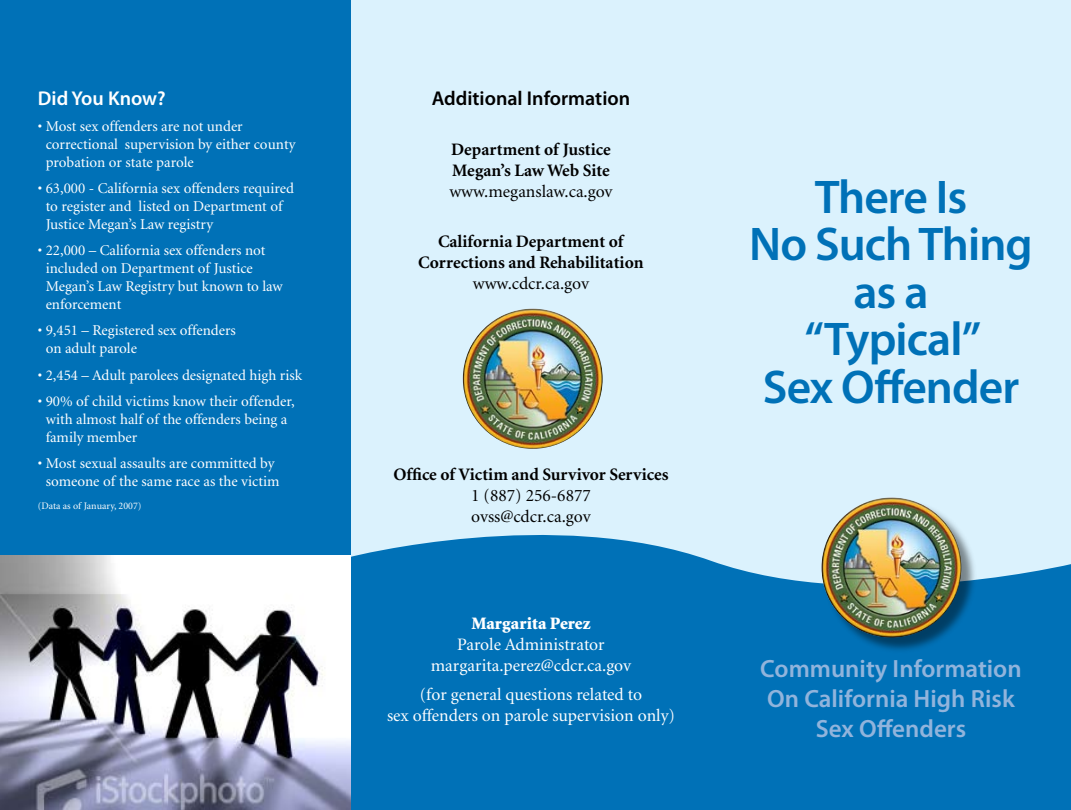
<style>
.page{position:relative;width:1071px;height:810px;background:#fff}
.page>*{position:absolute;margin:0;border:0;box-sizing:border-box;transform-origin:0 0}
.t1{font:600 47.5px/47.5px "Myriad Pro";letter-spacing:-.02em;color:#0071b7;text-align:center}
.t2{font:600 25px/30px "Myriad Pro";color:#91b4dc;text-align:center}
.t3{font:600 20px "Myriad Pro";color:#000}
.t4{font:600 20px "Myriad Pro";color:#fff}
.t5{font:700 17.5px/21px "Minion";color:#000}
.t6{font:17.5px/21px "Minion";color:#fff;text-align:center}
.t7{font:17.5px/21px "Minion";color:#000}
.t8{font:900 17.5px "Minion";color:#fff}
.t9{font:15px/18px "Minion";color:#fff}
.t10{font:10px "Minion";color:#fff}
</style>
<div class="page">
<div style="left:351px;top:0;width:720px;height:810px;background:#dbf2fd"></div>
<div style="left:351px;top:535px;width:720px;height:275px;background:#0071b7"></div>
<div style="left:0;top:0;width:351px;height:810px;background:#0071b7"></div>
<div style="left:823px;top:499px;width:155px;height:154px;background:#000;opacity:.45"></div>
<img style="left:822px;top:497px;width:139px;height:141px;border-radius:50%">
<img style="left:0;top:555px;width:351px;height:255px">
<img style="left:463px;top:309px;width:140px;height:140px;border-radius:50%">
<h3 class="t4" style="left:38px;top:86px;width:130px">Did You Know?</h3>
<p class="t9" style="left:46px;top:118px;width:251px;text-indent:-8px">• Most sex offenders are not under correctional supervision by either county probation or state parole</p>
<p class="t9" style="left:46px;top:180px;width:250px;text-indent:-8px">• 63,000 - California sex offenders required to register and listed on Department of<br>Justice Megan’s Law registry</p>
<p class="t9" style="left:46px;top:242px;width:238px;text-indent:-8px">• 22,000 – California sex offenders not included on Department of Justice<br>Megan’s Law Registry but known to law enforcement</p>
<p class="t9" style="left:46px;top:322px;width:192px;text-indent:-8px">• 9,451 – Registered sex offenders on adult parole</p>
<p class="t9" style="left:38px;top:366px;width:266px">• 2,454 – Adult parolees designated high risk</p>
<p class="t9" style="left:46px;top:392px;width:250px;text-indent:-8px">• 90% of child victims know their offender, with almost half of the offenders being a family member</p>
<p class="t9" style="left:38px;top:454px;width:243px;text-align:center">• Most sexual assaults are committed by someone of the same race as the victim</p>
<p class="t10" style="left:38px;top:501px;width:105px">(Data as of January, 2007)</p>
<h3 class="t3" style="left:432px;top:86px;width:200px">Additional Information</h3>
<p class="t5" style="left:451px;top:140px;width:161px">Department of Justice<br>Megan’s Law Web Site</p>
<p class="t7" style="left:449px;top:182px;width:165px">www.meganslaw.ca.gov</p>
<p class="t5" style="left:418px;top:232px;width:227px;text-align:center">California Department of<br>Corrections and Rehabilitation</p>
<p class="t7" style="left:473px;top:274px;width:118px">www.cdcr.ca.gov</p>
<p class="t5" style="left:393px;top:464px;width:277px">Office of Victim and Survivor Services</p>
<p class="t7" style="left:471px;top:485px;width:121px">1 (887) 256-6877 ovss@cdcr.ca.gov</p>
<p class="t8" style="left:471px;top:615px;width:121px">Margarita Perez</p>
<p class="t6" style="left:431px;top:635px;width:202px">Parole Administrator margarita.perez@cdcr.ca.gov</p>
<p class="t6" style="left:387px;top:685px;width:289px">(for general questions related to<br>sex offenders on parole supervision only)</p>
<h1 class="t1" style="left:749px;top:172px;width:285px">There Is<br>No Such Thing as a<br>“Typical”<br>Sex Offender</h1>
<h2 class="t2" style="left:760px;top:653px;width:263px">Community Information<br>On California High Risk<br>Sex Offenders</h2>
</div>
